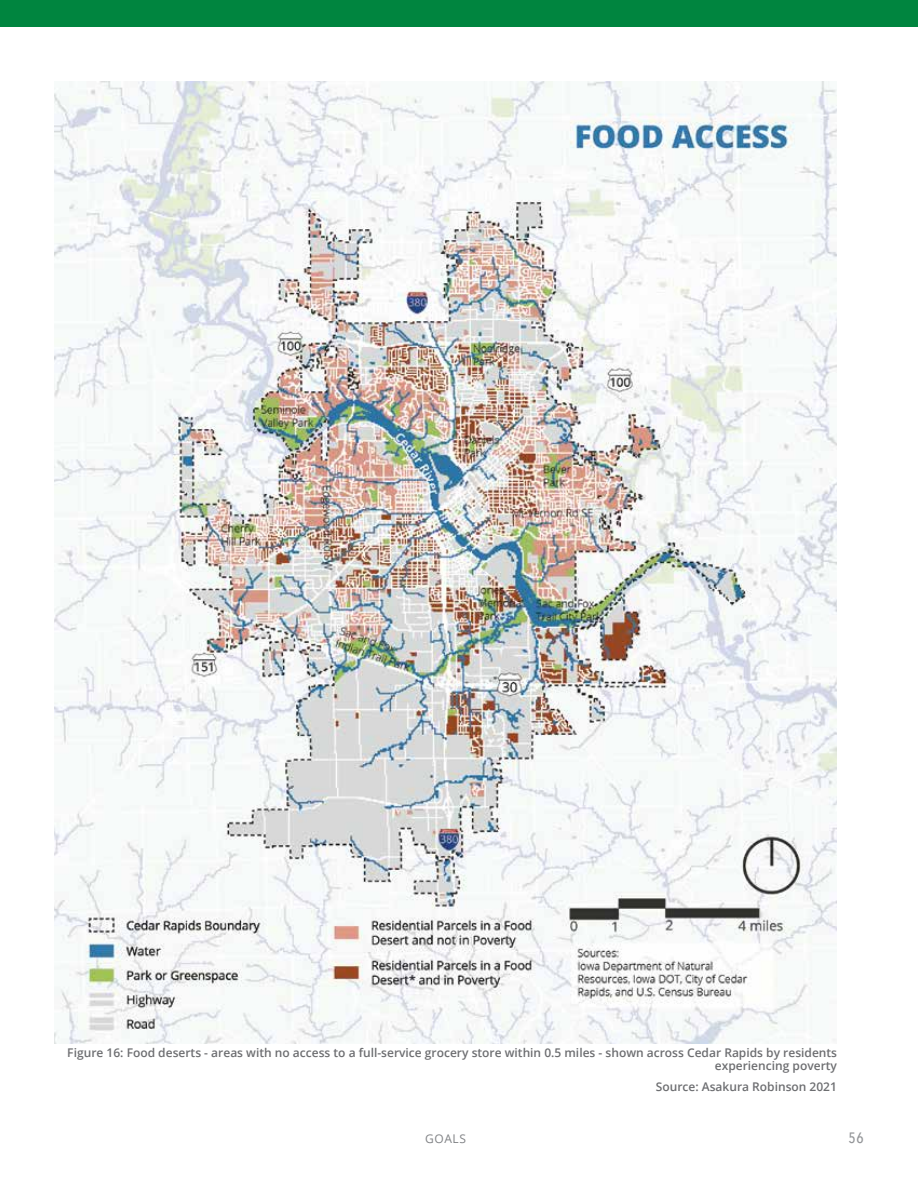
<style>
.page{position:relative;width:918px;height:1188px;background:#fff}
.page>*{position:absolute;margin:0;border:0;box-sizing:border-box;transform-origin:0 0}
.t1{font:500 15px "Avenir Next Condensed";color:#939598}
.t2{font:600 12px/13.5px "Open Sans";color:#6d6e71;text-align:right}
.t3{font:12px "Open Sans";letter-spacing:.05em;color:#808285}
</style>
<div class="page">
<div style="left:0;top:0;width:918px;height:27px;background:#00853f"></div>
<img style="left:54px;top:81px;width:783px;height:962px">
<p class="t2" style="left:67px;top:1046px;width:771px">Figure 16: Food deserts - areas with no access to a full-service grocery store within 0.5 miles - shown across Cedar Rapids by residents experiencing poverty</p>
<p class="t2" style="left:656px;top:1080px;width:183px">Source: Asakura Robinson 2021</p>
<p class="t3" style="left:425px;top:1130px;width:42px">GOALS</p>
<p class="t1" style="left:849px;top:1129px;width:17px">56</p>
</div>
